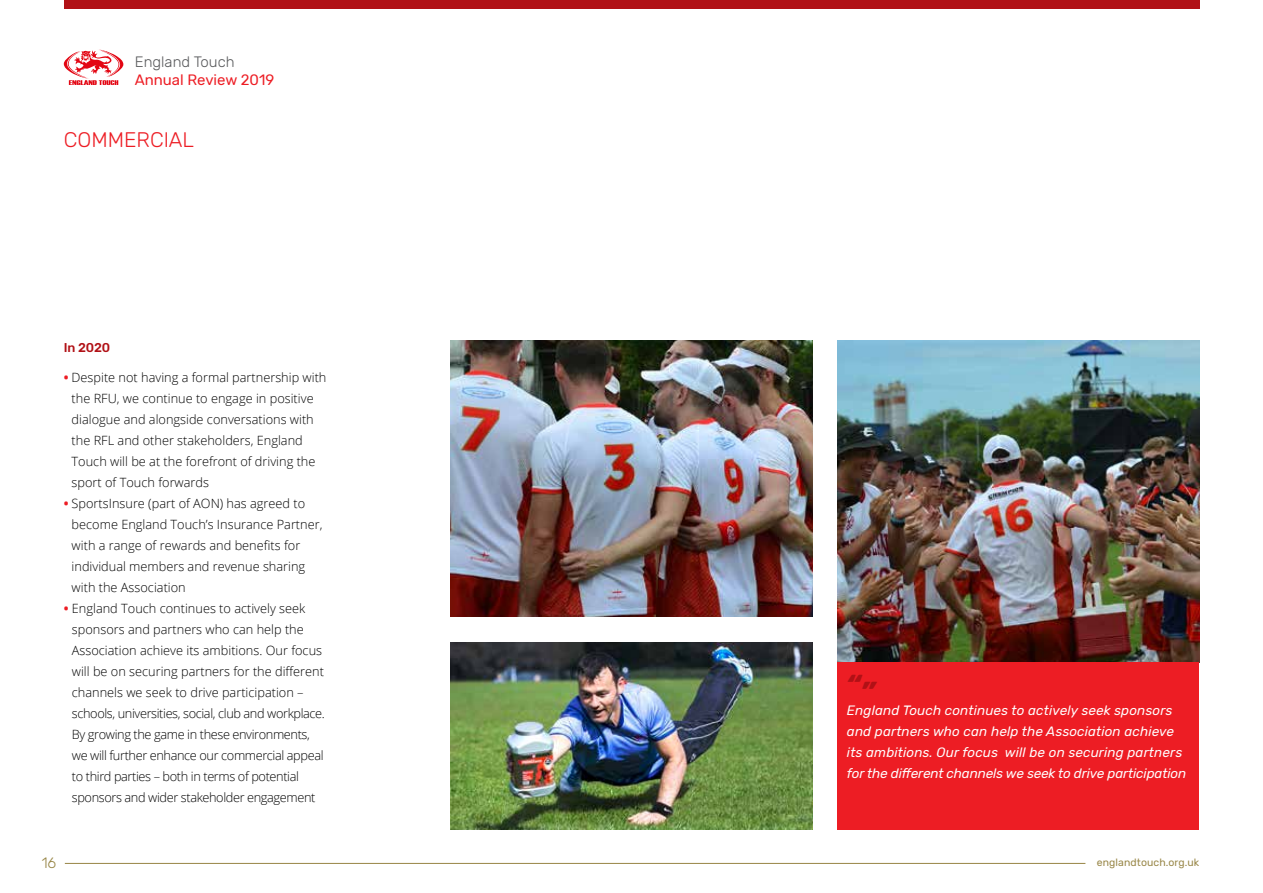
<style>
.page{position:relative;width:1263px;height:893px;background:#fff}
.page>*{position:absolute;margin:0;border:0;box-sizing:border-box;transform-origin:0 0}
.t1{font:italic 900 24px "Rubik";color:#b11116}
.t2{font:300 21px "Rubik";color:#ed1d24}
.t3{font:15px "Rubik";color:#ed1d24}
.t4{font:300 15px "Rubik";color:#58595b}
.t5{font:300 15px "Rubik";color:#978545}
.t6{font:italic 13.5px/21px "Rubik";letter-spacing:.01em;color:#fff}
.t7{font:300 12.75px/21px "Open Sans";letter-spacing:-.03em;color:#000}
.t8{font:300 12.75px/21px "Open Sans";color:#000}
.t9{font:500 12.75px "Rubik";letter-spacing:-.01em;color:#b11116}
.t10{font:10.5px "Rubik";letter-spacing:.01em;color:#978545}
.s1{font-weight:700;color:#ed1d24}
</style>
<div class="page">
<hr style="left:65px;top:863px;width:1020px;height:1px;background:#978545">
<div style="left:64px;top:0;width:1135px;height:9px;background:#b11116"></div>
<img style="left:451px;top:643px;width:361px;height:186px">
<img style="left:451px;top:340px;width:361px;height:277px">
<img style="left:838px;top:340px;width:361px;height:322px">
<div style="left:838px;top:662px;width:361px;height:167px;background:#ed1d24"></div>
<svg style="left:64px;top:50px;width:59px;height:35px"></svg>
<p class="t4" style="left:135px;top:53px;width:101px">England Touch</p>
<p class="t3" style="left:135px;top:71px;width:141px">Annual Review 2019</p>
<h2 class="t2" style="left:64px;top:128px;width:132px">COMMERCIAL</h2>
<p class="t9" style="left:64px;top:340px;width:48px">In 2020</p>
<p class="t8" style="left:72px;top:366px;width:256px;text-indent:-8px"><span class="s1">•</span> Despite not having a formal partnership with the RFU, we continue to engage in positive dialogue and alongside conversations with the RFL and other stakeholders, England Touch will be at the forefront of driving the sport of Touch forwards</p>
<p class="t8" style="left:72px;top:492px;width:252px;text-indent:-8px"><span class="s1">•</span> SportsInsure (part of AON) has agreed to become England Touch’s Insurance Partner, with a range of rewards and benefits for individual members and revenue sharing with the Association</p>
<p class="t7" style="left:72px;top:597px;width:255px;text-indent:-8px"><span class="s1">•</span> England Touch continues to actively seek sponsors and partners who can help the Association achieve its ambitions. Our focus will be on securing partners for the different channels we seek to drive participation – schools, universities, social, club and workplace.<br>By growing the game in these environments, we will further enhance our commercial appeal to third parties – both in terms of potential sponsors and wider stakeholder engagement</p>
<h1 class="t1" style="left:847px;top:673px;width:30px">“”</h1>
<p class="t6" style="left:847px;top:700px;width:341px">England Touch continues to actively seek sponsors and partners who can help the Association achieve its ambitions. Our focus will be on securing partners for the different channels we seek to drive participation</p>
<p class="t5" style="left:42px;top:854px;width:16px">16</p>
<p class="t10" style="left:1097px;top:856px;width:104px">englandtouch.org.uk</p>
</div>
